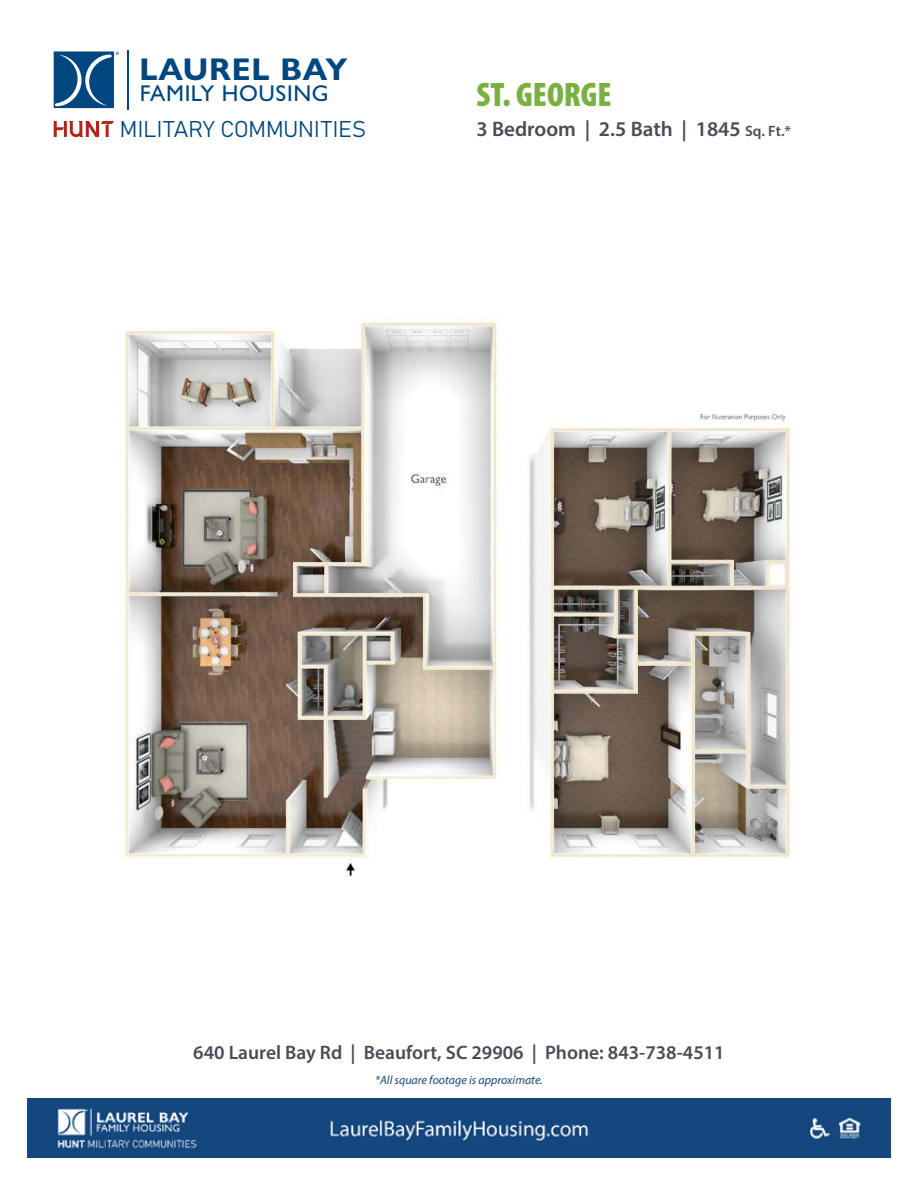
<style>
.page{position:relative;width:918px;height:1188px;background:#fff}
.page>*{position:absolute;margin:0;border:0;box-sizing:border-box;transform-origin:0 0}
.t1{font:900 condensed 34.2px "Myriad Pro";color:#79b040}
.t2{font:700 31.5px "Gill Sans Nova";letter-spacing:.025em;color:#00467f}
.t3{font:500 22.95px "Gill Sans Nova";letter-spacing:.025em;color:#00467f}
.t4{font:22.5px "Bahnschrift";color:#00467f}
.t5{font:600 21px "Myriad Pro";color:#484c56}
.t6{font:600 19.5px "Myriad Pro";color:#484c56}
.t7{font:italic 12px "Myriad Pro";color:#14477e}
.s1{font-size:15px}
</style>
<div class="page">
<img style="left:121px;top:321px;width:670px;height:556px">
<img style="left:27px;top:1098px;width:864px;height:60px">
<svg style="left:54px;top:121px;width:60px;height:16px"></svg>
<svg style="left:54px;top:51px;width:65px;height:57px"></svg>
<hr style="left:127px;top:50px;width:2px;height:60px;background:#00467f">
<h2 class="t2" style="left:139px;top:50px;width:210px">LAUREL BAY</h2>
<p class="t3" style="left:140px;top:79px;width:190px">FAMILY HOUSING</p>
<p class="t4" style="left:120px;top:112px;width:248px">MILITARY COMMUNITIES</p>
<h1 class="t1" style="left:476px;top:73px;width:137px">ST. GEORGE</h1>
<p class="t5" style="left:476px;top:116px;width:316px">3 Bedroom | 2.5 Bath | 1845 <span class="s1">Sq. Ft.*</span></p>
<p class="t6" style="left:193px;top:1040px;width:533px">640 Laurel Bay Rd | Beaufort, SC 29906 | Phone: 843-738-4511</p>
<p class="t7" style="left:375px;top:1072px;width:169px">*All square footage is approximate.</p>
</div>
